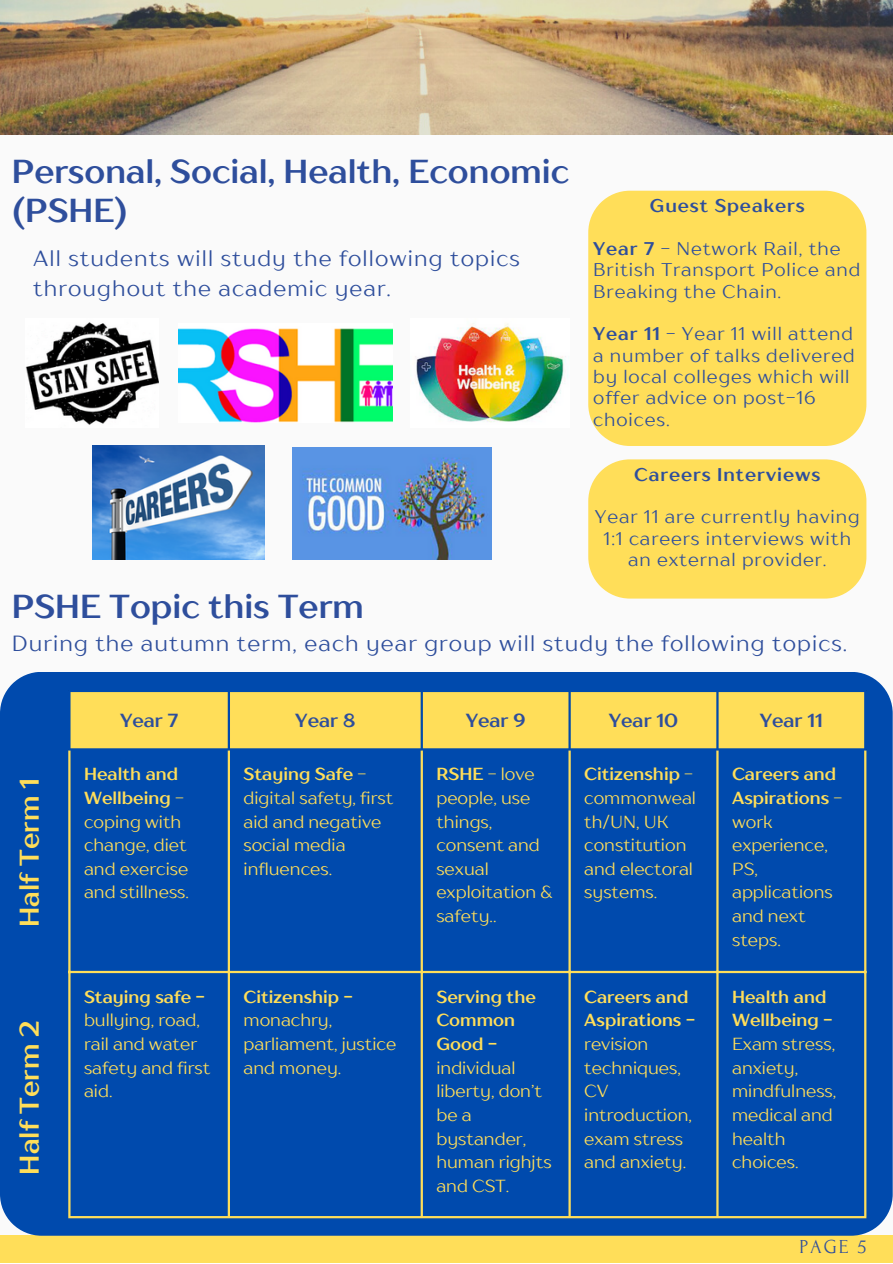
<style>
.page{position:relative;width:893px;height:1264px;background:#fff}
.page>*{position:absolute;margin:0;border:0;box-sizing:border-box;transform-origin:0 0}
.t1{font:700 33px/39.3px "TT Drugs";color:#2e4e9c}
.t2{font:700 27px "TT Drugs";color:#ffde59}
.t3{font:21.9px/29.2px "TT Drugs";letter-spacing:.05em;color:#2e4e9c}
.t4{font:19.8px "Forum";color:#2e4e9c}
.t5{font:700 18.9px "TT Drugs";color:#2e4e9c}
.t6{font:18.3px/21.3px "TT Drugs";letter-spacing:.05em;color:#2e4e9c}
.t7{font:700 18.3px "TT Drugs";letter-spacing:.05em;color:#2e4e9c}
.t8{font:17.4px/23.5px "TT Drugs";color:#ffde59}
.s1{font-weight:700}
</style>
<div class="page">
<div style="left:0;top:0;width:892px;height:1262px;background:#fafafa"></div>
<img style="left:0;top:0;width:892px;height:134px">
<div style="left:0;top:1235px;width:892px;height:27px;background:#ffde59"></div>
<img style="left:25px;top:322px;width:134px;height:103px">
<img style="left:416px;top:324px;width:148px;height:98px">
<img style="left:178px;top:328px;width:215px;height:94px">
<img style="left:92px;top:446px;width:172px;height:113px">
<img style="left:292px;top:447px;width:199px;height:112px">
<div style="left:0;top:672px;width:892px;height:563px;background:#004aad"></div>
<div style="left:70px;top:692px;width:794px;height:56px;background:#ffde59"></div>
<hr style="left:68px;top:692px;width:2px;height:56px;background:#004aad">
<hr style="left:228px;top:692px;width:2px;height:56px;background:#004aad">
<hr style="left:420px;top:692px;width:3px;height:56px;background:#004aad">
<hr style="left:568px;top:692px;width:2px;height:56px;background:#004aad">
<hr style="left:716px;top:692px;width:2px;height:56px;background:#004aad">
<hr style="left:864px;top:692px;width:2px;height:56px;background:#004aad">
<hr style="left:68px;top:689px;width:798px;height:3px;background:#004aad">
<hr style="left:68px;top:748px;width:798px;height:2px;background:#004aad">
<hr style="left:68px;top:750px;width:2px;height:465px;background:#ffde59">
<hr style="left:228px;top:750px;width:2px;height:465px;background:#ffde59">
<hr style="left:420px;top:750px;width:3px;height:465px;background:#ffde59">
<hr style="left:568px;top:750px;width:2px;height:465px;background:#ffde59">
<hr style="left:716px;top:750px;width:2px;height:465px;background:#ffde59">
<hr style="left:864px;top:750px;width:2px;height:465px;background:#ffde59">
<hr style="left:68px;top:970px;width:798px;height:3px;background:#ffde59">
<hr style="left:68px;top:1215px;width:798px;height:3px;background:#ffde59">
<div style="left:588px;top:191px;width:278px;height:255px;background:#ffde59"></div>
<div style="left:588px;top:459px;width:278px;height:139px;background:#ffde59"></div>
<p class="t1" style="left:12px;top:151px;width:559px">Personal, Social, Health, Economic (PSHE)</p>
<p class="t3" style="left:33px;top:244px;width:488px">All students will study the following topics throughout the academic year.</p>
<p class="t7" style="left:650px;top:194px;width:156px">Guest Speakers</p>
<p class="t6" style="left:593px;top:237px;width:268px"><span class="s1">Year 7</span> - Network Rail, the<br>British Transport Police and<br>Breaking the Chain.</p>
<p class="t6" style="left:593px;top:323px;width:263px"><span class="s1">Year 11</span> - Year 11 will attend a number of talks delivered by local colleges which will offer advice on post-16 choices.</p>
<p class="t7" style="left:634px;top:463px;width:187px">Careers Interviews</p>
<p class="t6" style="left:595px;top:506px;width:266px;text-align:center">Year 11 are currently having<br>1:1 careers interviews with an external provider.</p>
<p class="t1" style="left:12px;top:585px;width:353px">PSHE Topic this Term</p>
<p class="t3" style="left:12px;top:628px;width:836px">During the autumn term, each year group will study the following topics.</p>
<p class="t2" style="left:13px;top:926px;width:151px;rotate:-90deg">Half Term 1</p>
<p class="t2" style="left:13px;top:1174px;width:156px;rotate:-90deg">Half Term 2</p>
<p class="t5" style="left:120px;top:708px;width:60px">Year 7</p>
<p class="t5" style="left:295px;top:708px;width:61px">Year 8</p>
<p class="t5" style="left:465px;top:708px;width:61px">Year 9</p>
<p class="t5" style="left:608px;top:708px;width:71px">Year 10</p>
<p class="t5" style="left:759px;top:708px;width:65px">Year 11</p>
<p class="t8" style="left:84px;top:762px;width:106px"><span class="s1">Health and<br>Wellbeing</span> - coping with change, diet and exercise and stillness.</p>
<p class="t8" style="left:243px;top:762px;width:151px"><span class="s1">Staying Safe</span> - digital safety, first aid and negative social media influences.</p>
<p class="t8" style="left:436px;top:762px;width:117px"><span class="s1">RSHE</span> - love people, use things, consent and sexual exploitation &amp; safety..</p>
<p class="t8" style="left:584px;top:762px;width:113px"><span class="s1">Citizenship</span> - commonweal th/UN, UK constitution and electoral systems.</p>
<p class="t8" style="left:732px;top:762px;width:112px"><span class="s1">Careers and<br>Aspirations</span> - work experience,<br>PS, applications and next steps.</p>
<p class="t8" style="left:84px;top:984px;width:128px"><span class="s1">Staying safe - </span>bullying, road, rail and water safety and first aid.</p>
<p class="t8" style="left:243px;top:984px;width:154px"><span class="s1">Citizenship - </span>monachry, parliament, justice and money.</p>
<p class="t8" style="left:436px;top:984px;width:117px"><span class="s1">Serving the<br>Common<br>Good - </span>individual liberty, don’t be a bystander, human righjts and CST.</p>
<p class="t8" style="left:584px;top:984px;width:112px"><span class="s1">Careers and<br>Aspirations - </span>revision techniques,<br>CV introduction, exam stress and anxiety.</p>
<p class="t8" style="left:732px;top:984px;width:106px"><span class="s1">Health and<br>Wellbeing -<br></span>Exam stress, anxiety, mindfulness, medical and health choices.</p>
<p class="t4" style="left:799px;top:1235px;width:69px">PAGE 5</p>
</div>
